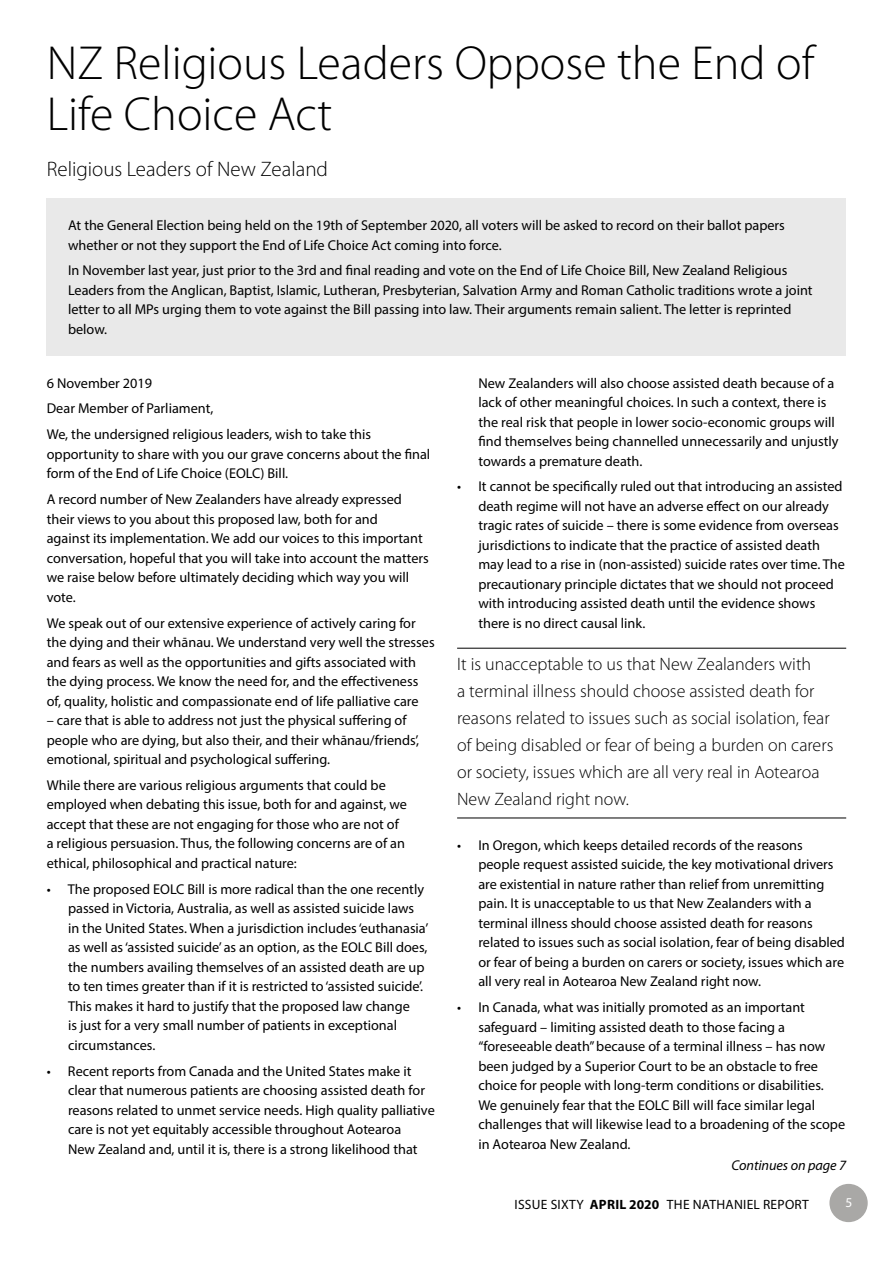
<style>
.page{position:relative;width:893px;height:1263px;background:#fff}
.page>*{position:absolute;margin:0;border:0;box-sizing:border-box;transform-origin:0 0}
.t1{font:300 48px/51px "Myriad Pro";color:#000}
.t2{font:300 21px "Myriad Pro";color:#000}
.t3{font:300 18px/27px "Myriad Pro";color:#000}
.t4{font:14.25px/19.5px "Myriad Pro";color:#000}
.t5{font:italic 14.25px "Myriad Pro";letter-spacing:-.005em;color:#000}
.t6{font:13.5px "Myriad Pro";letter-spacing:.02em;color:#000}
.t7{font:13.5px "Myriad Pro";color:#fff}
.s1{font-weight:700}
</style>
<div class="page">
<div style="left:830px;top:1184px;width:37px;height:37px;background:#a9a8a6;border-radius:50%"></div>
<div style="left:829px;top:1184px;width:39px;height:38px;border:2px solid #a9a8a6;border-radius:50%"></div>
<hr style="left:457px;top:648px;width:389px;height:1px;background:#000">
<hr style="left:457px;top:817px;width:389px;height:1px;background:#000">
<div style="left:47px;top:198px;width:799px;height:157px;background:#e9e9e9"></div>
<h1 class="t1" style="left:47px;top:38px;width:769px">NZ Religious Leaders Oppose the End of<br>Life Choice Act</h1>
<h2 class="t2" style="left:47px;top:157px;width:283px">Religious Leaders of New Zealand</h2>
<p class="t4" style="left:68px;top:215px;width:718px">At the General Election being held on the 19th of September 2020, all voters will be asked to record on their ballot papers whether or not they support the End of Life Choice Act coming into force.</p>
<p class="t4" style="left:68px;top:261px;width:746px">In November last year, just prior to the 3rd and final reading and vote on the End of Life Choice Bill, New Zealand Religious Leaders from the Anglican, Baptist, Islamic, Lutheran, Presbyterian, Salvation Army and Roman Catholic traditions wrote a joint letter to all MPs urging them to vote against the Bill passing into law. Their arguments remain salient. The letter is reprinted below.</p>
<p class="t4" style="left:47px;top:370px;width:326px;line-height:26px">6 November 2019<br>Dear Member of Parliament,<br>We, the undersigned religious leaders, wish to take this</p>
<p class="t4" style="left:47px;top:444px;width:385px">opportunity to share with you our grave concerns about the final form of the End of Life Choice (EOLC) Bill.</p>
<p class="t4" style="left:47px;top:489px;width:384px">A record number of New Zealanders have already expressed their views to you about this proposed law, both for and<br>against its implementation. We add our voices to this important conversation, hopeful that you will take into account the matters we raise below before ultimately deciding which way you will vote.</p>
<p class="t4" style="left:47px;top:613px;width:389px">We speak out of our extensive experience of actively caring for the dying and their whānau. We understand very well the stresses and fears as well as the opportunities and gifts associated with the dying process. We know the need for, and the effectiveness of, quality, holistic and compassionate end of life palliative care</p>
<p class="t4" style="left:47px;top:710px;width:374px">– care that is able to address not just the physical suffering of people who are dying, but also their, and their whānau/friends’, emotional, spiritual and psychological suffering.</p>
<p class="t4" style="left:47px;top:775px;width:362px">While there are various religious arguments that could be employed when debating this issue, both for and against, we accept that these are not engaging for those who are not of a religious persuasion. Thus, the following concerns are of an ethical, philosophical and practical nature:</p>
<p class="t4" style="left:68px;top:879px;width:362px;text-indent:-21px">• The proposed EOLC Bill is more radical than the one recently passed in Victoria, Australia, as well as assisted suicide laws in the United States. When a jurisdiction includes ‘euthanasia’ as well as ‘assisted suicide’ as an option, as the EOLC Bill does, the numbers availing themselves of an assisted death are up to ten times greater than if it is restricted to ‘assisted suicide’.<br>This makes it hard to justify that the proposed law change<br>is just for a very small number of patients in exceptional circumstances.</p>
<p class="t4" style="left:68px;top:1061px;width:368px;text-indent:-21px">• Recent reports from Canada and the United States make it clear that numerous patients are choosing assisted death for reasons related to unmet service needs. High quality palliative care is not yet equitably accessible throughout Aotearoa<br>New Zealand and, until it is, there is a strong likelihood that</p>
<p class="t4" style="left:478px;top:373px;width:362px">New Zealanders will also choose assisted death because of a lack of other meaningful choices. In such a context, there is the real risk that people in lower socio-economic groups will find themselves being channelled unnecessarily and unjustly towards a premature death.</p>
<p class="t4" style="left:478px;top:477px;width:368px;text-indent:-21px">• It cannot be specifically ruled out that introducing an assisted death regime will not have an adverse effect on our already tragic rates of suicide – there is some evidence from overseas jurisdictions to indicate that the practice of assisted death may lead to a rise in (non-assisted) suicide rates over time. The precautionary principle dictates that we should not proceed with introducing assisted death until the evidence shows there is no direct causal link.</p>
<p class="t3" style="left:457px;top:651px;width:378px">It is unacceptable to us that New Zealanders with<br>a terminal illness should choose assisted death for reasons related to issues such as social isolation, fear of being disabled or fear of being a burden on carers or society, issues which are all very real in Aotearoa New Zealand right now.</p>
<p class="t4" style="left:478px;top:835px;width:368px;text-indent:-21px">• In Oregon, which keeps detailed records of the reasons people request assisted suicide, the key motivational drivers are existential in nature rather than relief from unremitting pain. It is unacceptable to us that New Zealanders with a terminal illness should choose assisted death for reasons related to issues such as social isolation, fear of being disabled or fear of being a burden on carers or society, issues which are all very real in Aotearoa New Zealand right now.</p>
<p class="t4" style="left:478px;top:997px;width:368px;text-indent:-21px">• In Canada, what was initially promoted as an important safeguard – limiting assisted death to those facing a “foreseeable death” because of a terminal illness – has now been judged by a Superior Court to be an obstacle to free choice for people with long-term conditions or disabilities.<br>We genuinely fear that the EOLC Bill will face similar legal challenges that will likewise lead to a broadening of the scope in Aotearoa New Zealand.</p>
<p class="t5" style="left:731px;top:1157px;width:116px">Continues on page 7</p>
<p class="t6" style="left:514px;top:1196px;width:296px">ISSUE SIXTY <span class="s1">APRIL 2020</span> THE NATHANIEL REPORT</p>
<p class="t7" style="left:845px;top:1194px;width:8px">5</p>
</div>
